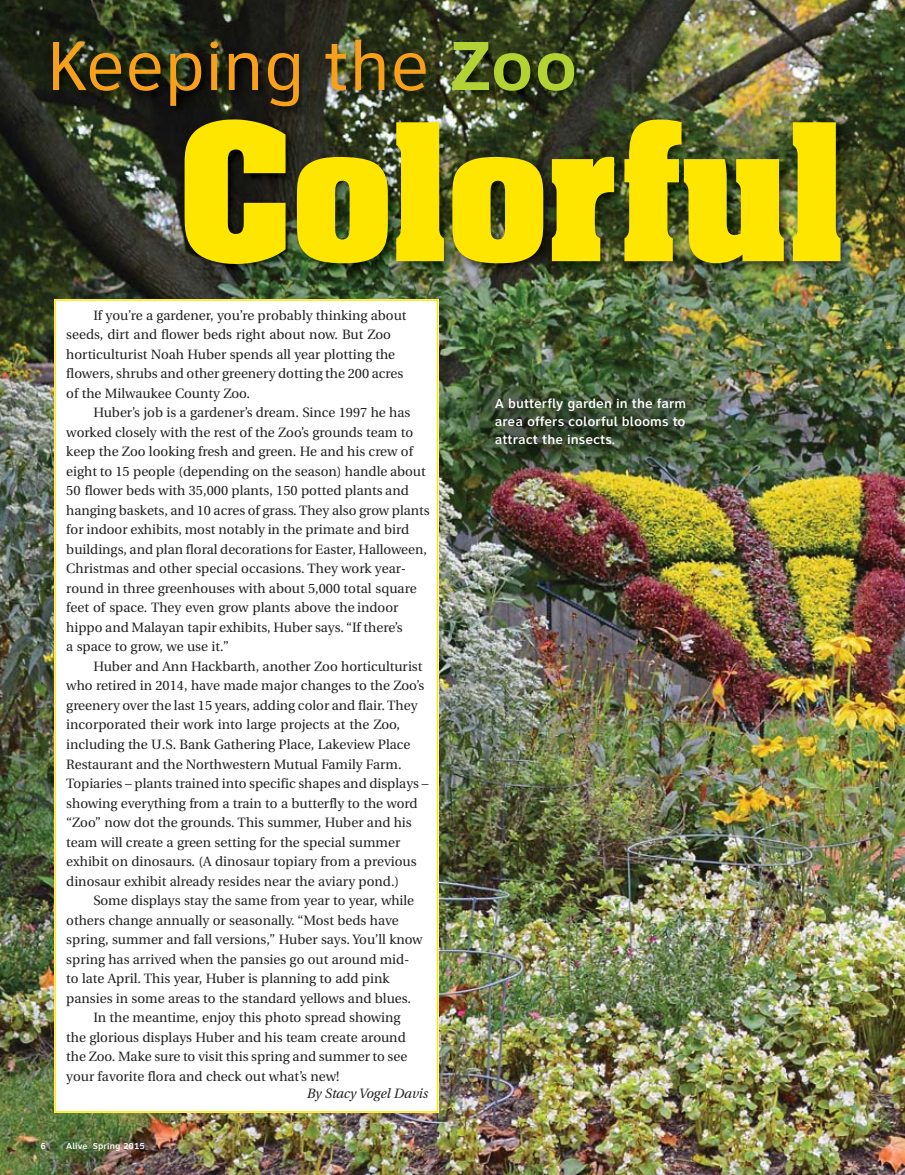
<style>
.page{position:relative;width:905px;height:1175px;background:#fff}
.page>*{position:absolute;margin:0;border:0;box-sizing:border-box;transform-origin:0 0}
.t1{font:700 162px "Aachen";color:#ffe600}
.t2{font:72px "Clearview ADA";color:#f9a01b}
.t3{font:13.5px/19.5px "Utopia";color:#231f20}
.t4{font:600 13.5px/18px "Clearview ADA";color:#fff;text-align:justify}
.t5{font:italic 13.5px "Utopia";color:#231f20}
.t6{font:600 9px "Clearview ADA";color:#fff}
.s1{font-weight:700;color:#b3d334}
</style>
<div class="page">
<img style="left:0;top:0;width:904px;height:1174px">
<img style="left:0;top:14px;width:904px;height:334px">
<div style="left:54px;top:299px;width:384px;height:813px;background:#fff"></div>
<div style="left:54px;top:299px;width:384px;height:813px;border:2px solid #ffe600"></div>
<h2 class="t2" style="left:46px;top:40px;width:533px">Keeping the <span class="s1">Zoo</span></h2>
<h1 class="t1" style="left:179px;top:122px;width:667px">Colorful</h1>
<p class="t3" style="left:66px;top:307px;width:342px;text-indent:27px">If you’re a gardener, you’re probably thinking about seeds, dirt and flower beds right about now. But Zoo horticulturist Noah Huber spends all year plotting the flowers, shrubs and other greenery dotting the 200 acres of the Milwaukee County Zoo.</p>
<p class="t3" style="left:66px;top:404px;width:365px;text-indent:27px">Huber’s job is a gardener’s dream. Since 1997 he has worked closely with the rest of the Zoo’s grounds team to keep the Zoo looking fresh and green. He and his crew of eight to 15 people (depending on the season) handle about 50 flower beds with 35,000 plants, 150 potted plants and hanging baskets, and 10 acres of grass. They also grow plants for indoor exhibits, most notably in the primate and bird buildings, and plan floral decorations for Easter, Halloween, Christmas and other special occasions. They work year&shy;round in three greenhouses with about 5,000 total square feet of space. They even grow plants above the indoor hippo and Malayan tapir exhibits, Huber says. “If there’s<br>a space to grow, we use it.”</p>
<p class="t3" style="left:66px;top:658px;width:363px;text-indent:27px">Huber and Ann Hackbarth, another Zoo horticulturist who retired in 2014, have made major changes to the Zoo’s greenery over the last 15 years, adding color and flair. They incorporated their work into large projects at the Zoo, including the U.S. Bank Gathering Place, Lakeview Place Restaurant and the Northwestern Mutual Family Farm.<br>Topiaries – plants trained into specific shapes and displays – showing everything from a train to a butterfly to the word “Zoo” now dot the grounds. This summer, Huber and his team will create a green setting for the special summer exhibit on dinosaurs. (A dinosaur topiary from a previous dinosaur exhibit already resides near the aviary pond.)</p>
<p class="t3" style="left:93px;top:892px;width:322px">Some displays stay the same from year to year, while</p>
<p class="t3" style="left:66px;top:911px;width:334px">others change annually or seasonally. “Most beds have</p>
<p class="t3" style="left:66px;top:931px;width:358px">spring, summer and fall versions,” Huber says. You’ll know</p>
<p class="t3" style="left:66px;top:950px;width:345px">spring has arrived when the pansies go out around mid-</p>
<p class="t3" style="left:66px;top:970px;width:325px">to late April. This year, Huber is planning to add pink</p>
<p class="t3" style="left:66px;top:989px;width:346px">pansies in some areas to the standard yellows and blues.</p>
<p class="t3" style="left:93px;top:1009px;width:308px">In the meantime, enjoy this photo spread showing</p>
<p class="t3" style="left:66px;top:1028px;width:341px">the glorious displays Huber and his team create around</p>
<p class="t3" style="left:66px;top:1048px;width:342px">the Zoo. Make sure to visit this spring and summer to see</p>
<p class="t3" style="left:66px;top:1067px;width:275px">your favorite flora and check out what’s new!</p>
<p class="t5" style="left:306px;top:1088px;width:123px">By Stacy Vogel Davis</p>
<p class="t6" style="left:40px;top:1142px;width:7px">6</p>
<p class="t6" style="left:66px;top:1142px;width:80px">Alive Spring 2015</p>
<p class="t4" style="left:495px;top:396px;width:193px">A butterfly garden in the farm area offers colorful blooms to attract the insects.</p>
</div>
